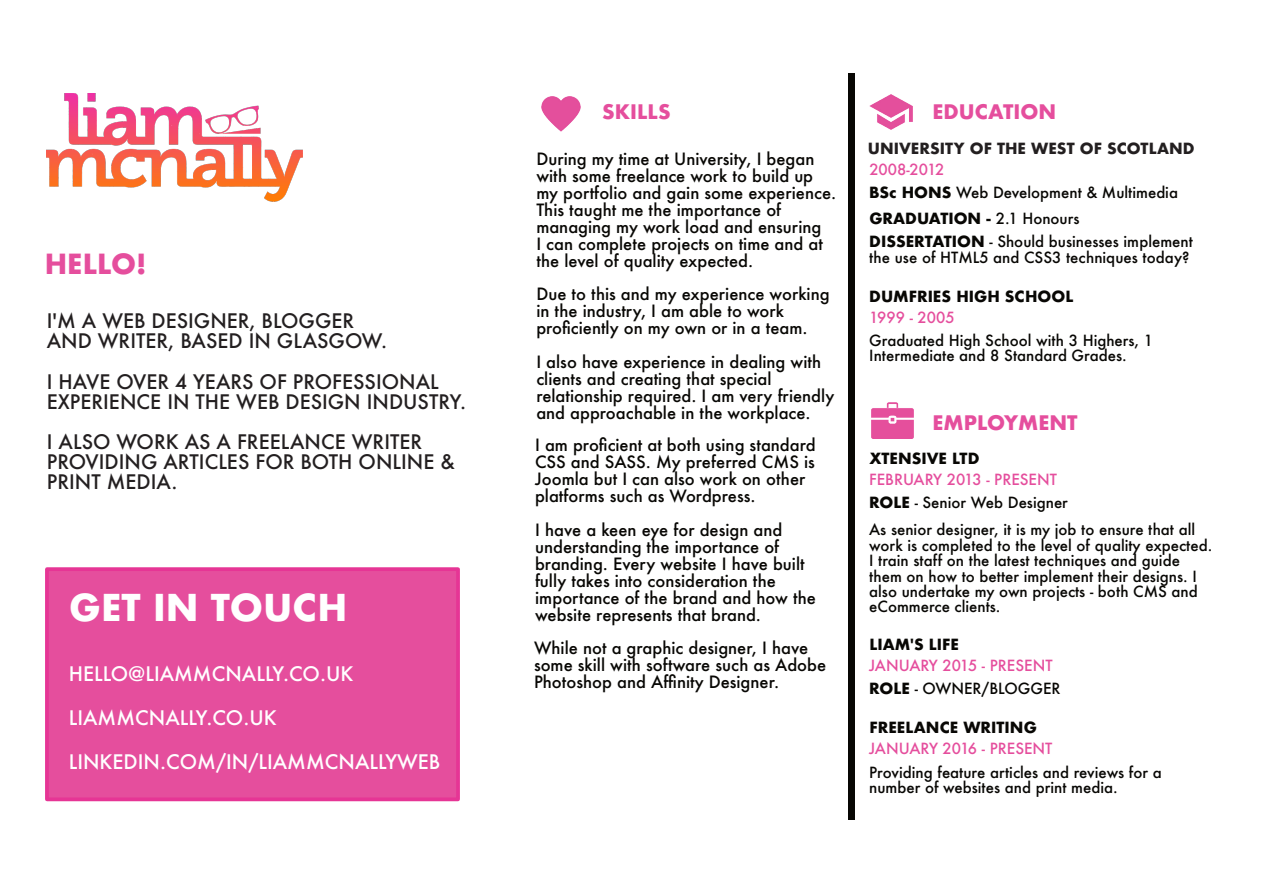
<style>
.page{position:relative;width:1263px;height:893px;background:#fff}
.page>*{position:absolute;margin:0;border:0;box-sizing:border-box;transform-origin:0 0}
.t1{font:700 36px "Futura";color:#fff}
.t2{font:700 27px "Futura";color:#e54e9d}
.t3{font:500 19.5px/20.1px "Futura";color:#231f20}
.t4{font:500 19.5px "Futura";color:#fff}
.t5{font:700 19.5px "Futura";color:#e54e9d}
.t6{font:500 16.5px/17px "Futura";color:#080704}
.t7{font:500 15px/15.5px "Futura";color:#080704}
.t8{font:500 15px "Futura";color:#e54e9d}
.t9{font:700 15px "Futura";color:#080704}
.t10{font:700 15px "Futura";color:#231f20}
.s1{font-weight:700}
</style>
<div class="page">
<div style="left:45px;top:567px;width:415px;height:234px;background:#e54e9d;border:4px solid #e63595"></div>
<img style="left:47px;top:94px;width:255px;height:108px">
<img style="left:870px;top:95px;width:42px;height:34px">
<img style="left:871px;top:402px;width:42px;height:37px">
<div style="left:848px;top:73px;width:6px;height:747px;background:#080704"></div>
<img style="left:541px;top:96px;width:39px;height:35px">
<h2 class="t2" style="left:45px;top:252px;width:103px">HELLO!</h2>
<p class="t3" style="left:47px;top:313px;width:342px">I'M A WEB DESIGNER, BLOGGER<br>AND WRITER, BASED IN GLASGOW.</p>
<p class="t3" style="left:47px;top:373px;width:421px">I HAVE OVER 4 YEARS OF PROFESSIONAL<br>EXPERIENCE IN THE WEB DESIGN INDUSTRY.</p>
<p class="t3" style="left:47px;top:433px;width:409px">I ALSO WORK AS A FREELANCE WRITER<br>PROVIDING ARTICLES FOR BOTH ONLINE &amp;<br>PRINT MEDIA.</p>
<h1 class="t1" style="left:69px;top:591px;width:280px">GET IN TOUCH</h1>
<p class="t4" style="left:69px;top:665px;width:286px">HELLO@LIAMMCNALLY.CO.UK</p>
<p class="t4" style="left:69px;top:708px;width:209px">LIAMMCNALLY.CO.UK</p>
<p class="t4" style="left:69px;top:753px;width:373px">LINKEDIN.COM/IN/LIAMMCNALLYWEB</p>
<p class="t5" style="left:602px;top:103px;width:70px">SKILLS</p>
<p class="t6" style="left:536px;top:152px;width:301px">During my time at University, I began with some freelance work to build up my portfolio and gain some experience.<br>This taught me the importance of managing my work load and ensuring<br>I can complete projects on time and at the level of quality expected.</p>
<p class="t6" style="left:536px;top:286px;width:295px">Due to this and my experience working in the industry, I am able to work proficiently on my own or in a team.</p>
<p class="t6" style="left:536px;top:354px;width:300px">I also have experience in dealing with clients and creating that special relationship required. I am very friendly and approachable in the workplace.</p>
<p class="t6" style="left:535px;top:438px;width:282px">I am proficient at both using standard CSS and SASS. My preferred CMS is Joomla but I can also work on other platforms such as Wordpress.</p>
<p class="t6" style="left:535px;top:523px;width:282px">I have a keen eye for design and understanding the importance of branding. Every website I have built fully takes into consideration the importance of the brand and how the website represents that brand.</p>
<p class="t6" style="left:534px;top:641px;width:294px">While not a graphic designer, I have some skill with software such as Adobe<br>Photoshop and Affinity Designer.</p>
<p class="t5" style="left:932px;top:103px;width:125px">EDUCATION</p>
<p class="t10" style="left:868px;top:142px;width:328px">UNIVERSITY OF THE WEST OF SCOTLAND</p>
<p class="t8" style="left:869px;top:162px;width:76px">2008-2012</p>
<p class="t7" style="left:869px;top:186px;width:310px"><span class="s1">BSc HONS</span> Web Development &amp; Multimedia</p>
<p class="t7" style="left:869px;top:208px;width:325px;line-height:23.5px"><span class="s1">GRADUATION -</span> 2.1 Honours<br><span class="s1">DISSERTATION</span> - Should businesses implement</p>
<p class="t7" style="left:869px;top:251px;width:322px">the use of HTML5 and CSS3 techniques today?</p>
<p class="t9" style="left:869px;top:290px;width:206px">DUMFRIES HIGH SCHOOL</p>
<p class="t8" style="left:869px;top:310px;width:87px">1999 - 2005</p>
<p class="t7" style="left:869px;top:334px;width:285px">Graduated High School with 3 Highers, 1<br>Intermediate and 8 Standard Grades.</p>
<p class="t5" style="left:932px;top:413px;width:147px">EMPLOYMENT</p>
<p class="t9" style="left:869px;top:451px;width:111px">XTENSIVE LTD</p>
<p class="t7" style="left:869px;top:496px;width:200px"><span class="s1">ROLE</span> - Senior Web Designer</p>
<p class="t8" style="left:869px;top:472px;width:189px">FEBRUARY 2013 - PRESENT</p>
<p class="t7" style="left:869px;top:523px;width:345px">As senior designer, it is my job to ensure that all work is completed to the level of quality expected.<br>I train staff on the latest techniques and guide them on how to better implement their designs. I also undertake my own projects - both CMS and eCommerce clients.</p>
<p class="t9" style="left:869px;top:637px;width:91px">LIAM'S LIFE</p>
<p class="t7" style="left:869px;top:682px;width:193px"><span class="s1">ROLE</span> - OWNER/BLOGGER</p>
<p class="t8" style="left:869px;top:658px;width:185px">JANUARY 2015 - PRESENT</p>
<p class="t9" style="left:869px;top:720px;width:169px">FREELANCE WRITING</p>
<p class="t8" style="left:869px;top:741px;width:185px">JANUARY 2016 - PRESENT</p>
<p class="t7" style="left:869px;top:766px;width:294px">Providing feature articles and reviews for a number of websites and print media.</p>
</div>
